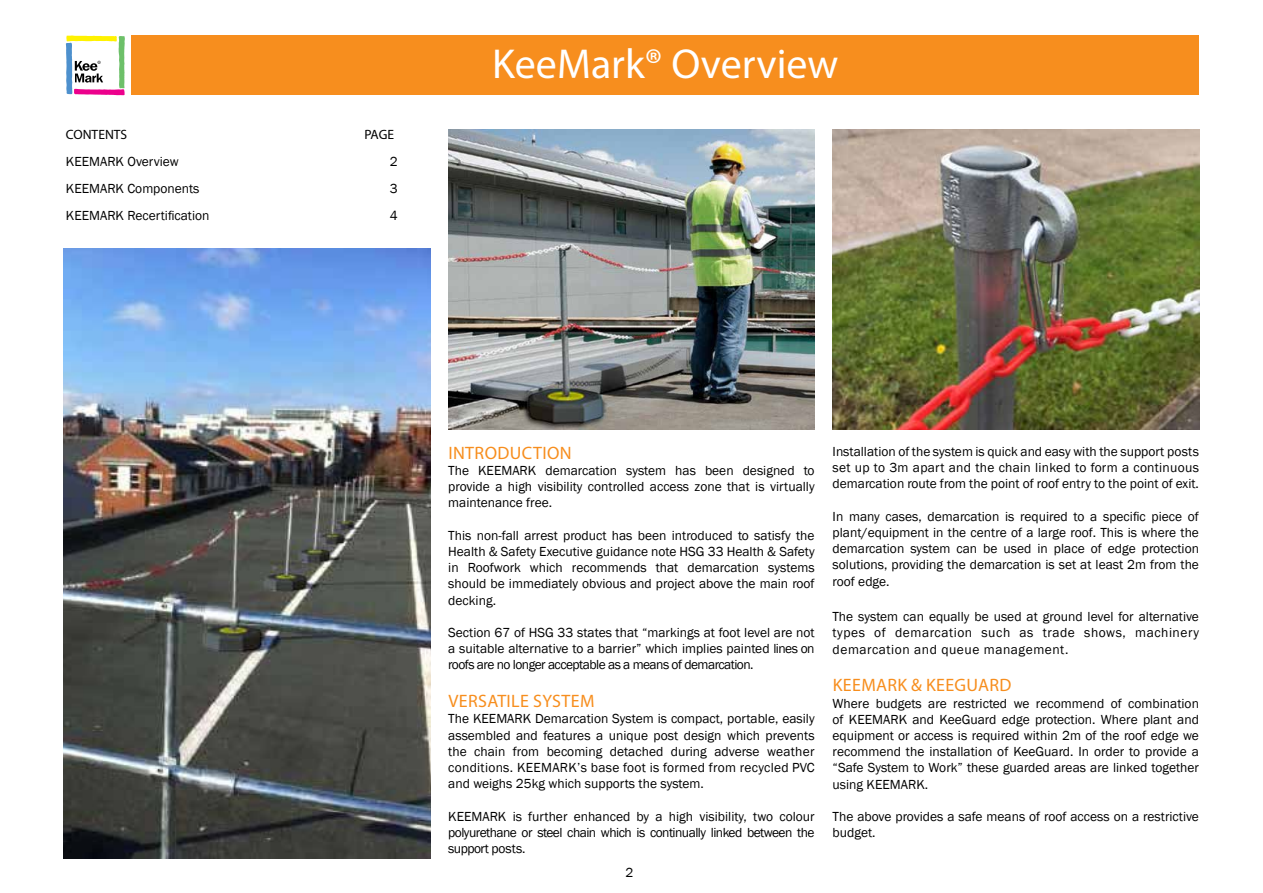
<style>
.page{position:relative;width:1263px;height:893px;background:#fff}
.page>*{position:absolute;margin:0;border:0;box-sizing:border-box;transform-origin:0 0}
.t1{font:42px "Myriad Pro";color:#fff}
.t2{font:18px "Myriad Pro";letter-spacing:.02em;color:#f78e1e}
.t3{font:13.5px/16.2px "Franklin Gothic";color:#000;text-align:justify}
.t4{font:13.5px "Myriad Pro";color:#000}
</style>
<div class="page">
<div style="left:131px;top:36px;width:1068px;height:59px;background:#f78e1e"></div>
<svg style="left:66px;top:36px;width:59px;height:59px"></svg>
<img style="left:64px;top:249px;width:366px;height:610px">
<img style="left:448px;top:130px;width:367px;height:299px">
<img style="left:833px;top:130px;width:366px;height:299px">
<p class="t4" style="left:66px;top:126px;width:63px">CONTENTS</p>
<p class="t4" style="left:365px;top:126px;width:31px">PAGE</p>
<p class="t3" style="left:66px;top:154px;width:114px">KEEMARK Overview</p>
<p class="t3" style="left:390px;top:154px;width:9px">2</p>
<p class="t3" style="left:66px;top:181px;width:135px">KEEMARK Components</p>
<p class="t3" style="left:390px;top:181px;width:9px">3</p>
<p class="t3" style="left:66px;top:208px;width:145px">KEEMARK Recertification</p>
<p class="t3" style="left:390px;top:208px;width:9px">4</p>
<h1 class="t1" style="left:492px;top:38px;width:348px">KeeMark® Overview</h1>
<h2 class="t2" style="left:448px;top:442px;width:125px">INTRODUCTION</h2>
<p class="t3" style="left:448px;top:463px;width:368px">The KEEMARK demarcation system has been designed to provide a high visibility controlled access zone that is virtually maintenance free.</p>
<p class="t3" style="left:448px;top:527px;width:368px">This non-fall arrest product has been introduced to satisfy the Health &amp; Safety Executive guidance note HSG 33 Health &amp; Safety in Roofwork which recommends that demarcation systems should be immediately obvious and project above the main roof decking.</p>
<p class="t3" style="left:448px;top:625px;width:368px">Section 67 of HSG 33 states that “markings at foot level are not a suitable alternative to a barrier” which implies painted lines on roofs are no longer acceptable as a means of demarcation.</p>
<h2 class="t2" style="left:448px;top:690px;width:148px">VERSATILE SYSTEM</h2>
<p class="t3" style="left:448px;top:711px;width:368px">The KEEMARK Demarcation System is compact, portable, easily assembled and features a unique post design which prevents the chain from becoming detached during adverse weather conditions. KEEMARK’s base foot is formed from recycled PVC and weighs 25kg which supports the system.</p>
<p class="t3" style="left:448px;top:808px;width:368px">KEEMARK is further enhanced by a high visibility, two colour polyurethane or steel chain which is continually linked between the support posts.</p>
<p class="t3" style="left:625px;top:865px;width:9px">2</p>
<p class="t3" style="left:833px;top:444px;width:368px">Installation of the system is quick and easy with the support posts set up to 3m apart and the chain linked to form a continuous demarcation route from the point of roof entry to the point of exit.</p>
<p class="t3" style="left:833px;top:508px;width:368px">In many cases, demarcation is required to a specific piece of plant/equipment in the centre of a large roof. This is where the demarcation system can be used in place of edge protection solutions, providing the demarcation is set at least 2m from the roof edge.</p>
<p class="t3" style="left:833px;top:609px;width:368px">The system can equally be used at ground level for alternative types of demarcation such as trade shows, machinery demarcation and queue management.</p>
<h2 class="t2" style="left:833px;top:674px;width:180px">KEEMARK &amp; KEEGUARD</h2>
<p class="t3" style="left:833px;top:695px;width:368px">Where budgets are restricted we recommend of combination of KEEMARK and KeeGuard edge protection. Where plant and equipment or access is required within 2m of the roof edge we recommend the installation of KeeGuard. In order to provide a “Safe System to Work” these guarded areas are linked together using KEEMARK.</p>
<p class="t3" style="left:833px;top:809px;width:368px">The above provides a safe means of roof access on a restrictive budget.</p>
</div>
